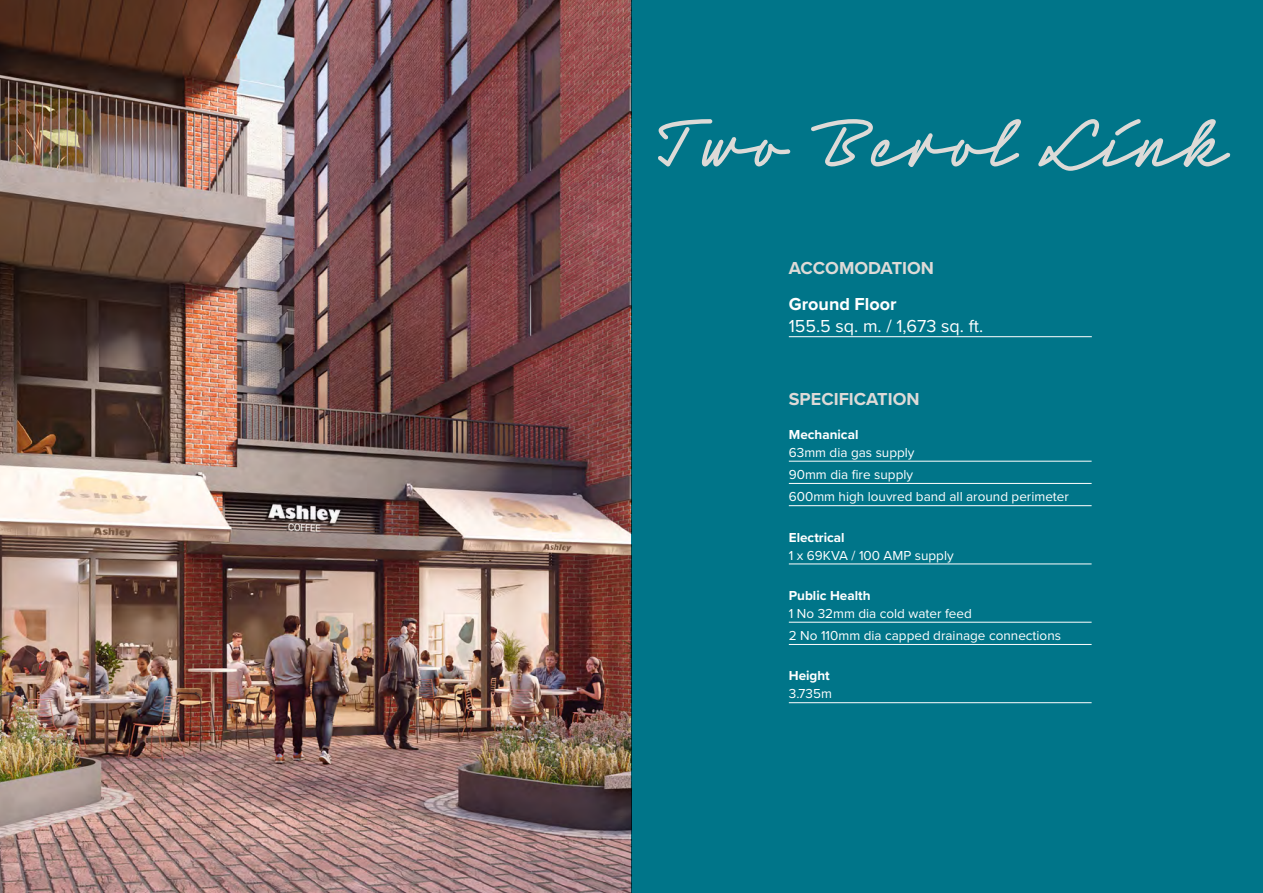
<style>
.page{position:relative;width:1263px;height:893px;background:#fff}
.page>*{position:absolute;margin:0;border:0;box-sizing:border-box;transform-origin:0 0}
.t1{font:700 73.65px "Neonoir";color:#dddad7}
.t2{font:18px/22.5px "Proxima Nova";color:#fff}
.t3{font:700 18px "Proxima Nova";color:#dddad7}
.t4{font:13.5px "Proxima Nova";color:#fff}
.t5{font:700 13.5px "Proxima Nova";color:#fff}
.s1{font-weight:700}
</style>
<div class="page">
<div style="left:631px;top:0;width:632px;height:892px;background:#007589"></div>
<img style="left:0;top:0;width:631px;height:893px">
<hr style="left:789px;top:461px;width:302px;height:1px;background:#fff">
<hr style="left:789px;top:483px;width:302px;height:1px;background:#fff">
<hr style="left:789px;top:505px;width:302px;height:1px;background:#fff">
<hr style="left:789px;top:564px;width:302px;height:1px;background:#fff">
<hr style="left:789px;top:622px;width:302px;height:1px;background:#fff">
<hr style="left:789px;top:644px;width:302px;height:1px;background:#fff">
<hr style="left:789px;top:702px;width:302px;height:1px;background:#fff">
<hr style="left:789px;top:336px;width:303px;height:1px;background:#fff">
<p class="t1" style="left:661px;top:96px;width:574px">Two Berol Link</p>
<p class="t3" style="left:789px;top:255px;width:147px">ACCOMODATION</p>
<p class="t2" style="left:789px;top:292px;width:196px"><span class="s1">Ground Floor<br></span>155.5 sq. m. / 1,673 sq. ft.</p>
<p class="t3" style="left:789px;top:386px;width:132px">SPECIFICATION</p>
<p class="t5" style="left:789px;top:424px;width:71px">Mechanical</p>
<p class="t4" style="left:789px;top:442px;width:127px">63mm dia gas supply</p>
<p class="t4" style="left:789px;top:464px;width:126px">90mm dia fire supply</p>
<p class="t4" style="left:789px;top:487px;width:282px">600mm high louvred band all around perimeter</p>
<p class="t5" style="left:789px;top:527px;width:57px">Electrical</p>
<p class="t4" style="left:789px;top:545px;width:166px">1 x 69KVA / 100 AMP supply</p>
<p class="t5" style="left:789px;top:585px;width:83px">Public Health</p>
<p class="t4" style="left:789px;top:603px;width:184px">1 No 32mm dia cold water feed</p>
<p class="t4" style="left:789px;top:625px;width:274px">2 No 110mm dia capped drainage connections</p>
<p class="t5" style="left:789px;top:666px;width:43px">Height</p>
<p class="t4" style="left:789px;top:684px;width:45px">3.735m</p>
</div>
